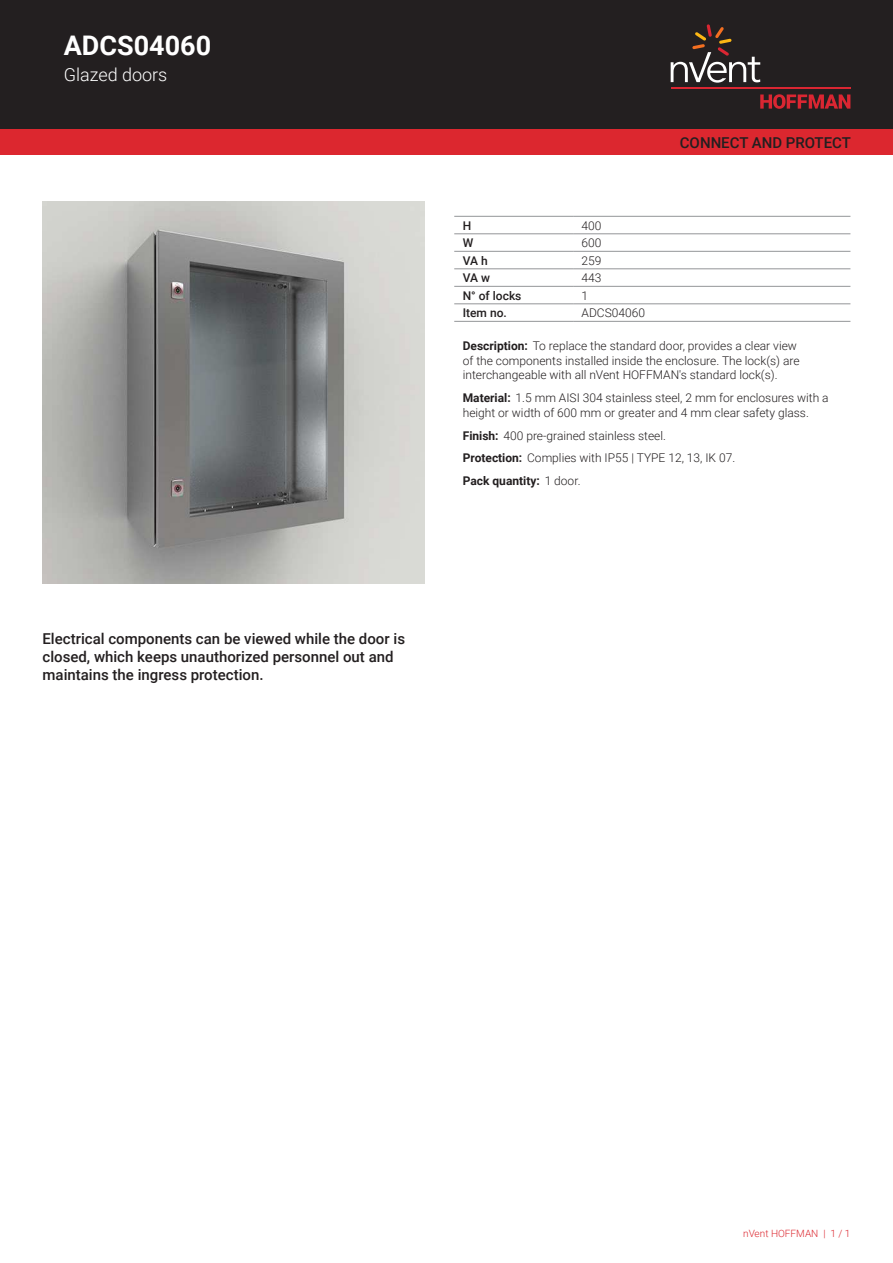
<style>
.page{position:relative;width:893px;height:1263px;background:#fff}
.page>*{position:absolute;margin:0;border:0;box-sizing:border-box;transform-origin:0 0}
.t1{font:700 27px "Roboto";color:#fff}
.t2{font:300 18px "Roboto";color:#fff}
.t3{font:500 15px/18px "Roboto";color:#231f20}
.t4{font:300 12px/14.4px "Roboto";color:#231f20}
.t5{font:500 12px "Roboto";color:#231f20}
.t6{font:300 10.05px "Roboto";color:#dc272f}
.s1{font-weight:700}
</style>
<div class="page">
<div style="left:0;top:0;width:893px;height:129px;background:#231f20"></div>
<svg style="left:760px;top:94px;width:90px;height:15px"></svg>
<hr style="left:671px;top:88px;width:179px;height:1px;background:#da2632">
<svg style="left:671px;top:24px;width:89px;height:59px"></svg>
<div style="left:0;top:129px;width:893px;height:26px;background:#dc272f"></div>
<hr style="left:454px;top:216px;width:119px;height:1px;background:#939598">
<hr style="left:454px;top:234px;width:119px;height:1px;background:#939598">
<hr style="left:573px;top:216px;width:277px;height:1px;background:#939598">
<hr style="left:573px;top:234px;width:277px;height:1px;background:#939598">
<hr style="left:454px;top:251px;width:119px;height:1px;background:#939598">
<hr style="left:573px;top:251px;width:277px;height:1px;background:#939598">
<hr style="left:454px;top:269px;width:119px;height:1px;background:#939598">
<hr style="left:573px;top:269px;width:277px;height:1px;background:#939598">
<hr style="left:454px;top:286px;width:119px;height:1px;background:#939598">
<hr style="left:573px;top:286px;width:277px;height:1px;background:#939598">
<hr style="left:454px;top:304px;width:119px;height:1px;background:#939598">
<hr style="left:454px;top:321px;width:119px;height:1px;background:#939598">
<hr style="left:573px;top:304px;width:277px;height:1px;background:#939598">
<hr style="left:573px;top:321px;width:277px;height:1px;background:#939598">
<img style="left:43px;top:202px;width:381px;height:382px">
<img style="left:154px;top:314px;width:158px;height:158px">
<h1 class="t1" style="left:64px;top:35px;width:149px">ADCS04060</h1>
<h2 class="t2" style="left:64px;top:67px;width:105px">Glazed doors</h2>
<p class="t3" style="left:43px;top:630px;width:364px">Electrical components can be viewed while the door is closed, which keeps unauthorized personnel out and maintains the ingress protection.</p>
<p class="t3" style="left:680px;top:135px;width:173px">CONNECT AND PROTECT</p>
<p class="t5" style="left:463px;top:220px;width:10px">H</p>
<p class="t4" style="left:582px;top:219px;width:21px">400</p>
<p class="t5" style="left:463px;top:238px;width:12px">W</p>
<p class="t4" style="left:582px;top:236px;width:21px">600</p>
<p class="t5" style="left:463px;top:255px;width:26px">VA h</p>
<p class="t4" style="left:582px;top:254px;width:21px">259</p>
<p class="t5" style="left:463px;top:273px;width:29px">VA w</p>
<p class="t4" style="left:582px;top:271px;width:21px">443</p>
<p class="t5" style="left:463px;top:290px;width:60px">N° of locks</p>
<p class="t4" style="left:582px;top:289px;width:8px">1</p>
<p class="t5" style="left:463px;top:308px;width:46px">Item no.</p>
<p class="t4" style="left:582px;top:306px;width:65px">ADCS04060</p>
<p class="t4" style="left:463px;top:340px;width:338px"><span class="s1">Description:</span> To replace the standard door, provides a clear view of the components installed inside the enclosure. The lock(s) are interchangeable with all nVent HOFFMAN's standard lock(s).</p>
<p class="t4" style="left:463px;top:392px;width:367px"><span class="s1">Material:</span> 1.5 mm AISI 304 stainless steel, 2 mm for enclosures with a height or width of 600 mm or greater and 4 mm clear safety glass.</p>
<p class="t4" style="left:463px;top:425px;width:274px;line-height:23px"><span class="s1">Finish:</span> 400 pre-grained stainless steel.<br><span class="s1">Protection:</span> Complies with IP55 | TYPE 12, 13, IK 07.<br><span class="s1">Pack quantity:</span> 1 door.</p>
<p class="t6" style="left:743px;top:1229px;width:109px">nVent HOFFMAN | 1 / 1</p>
</div>
